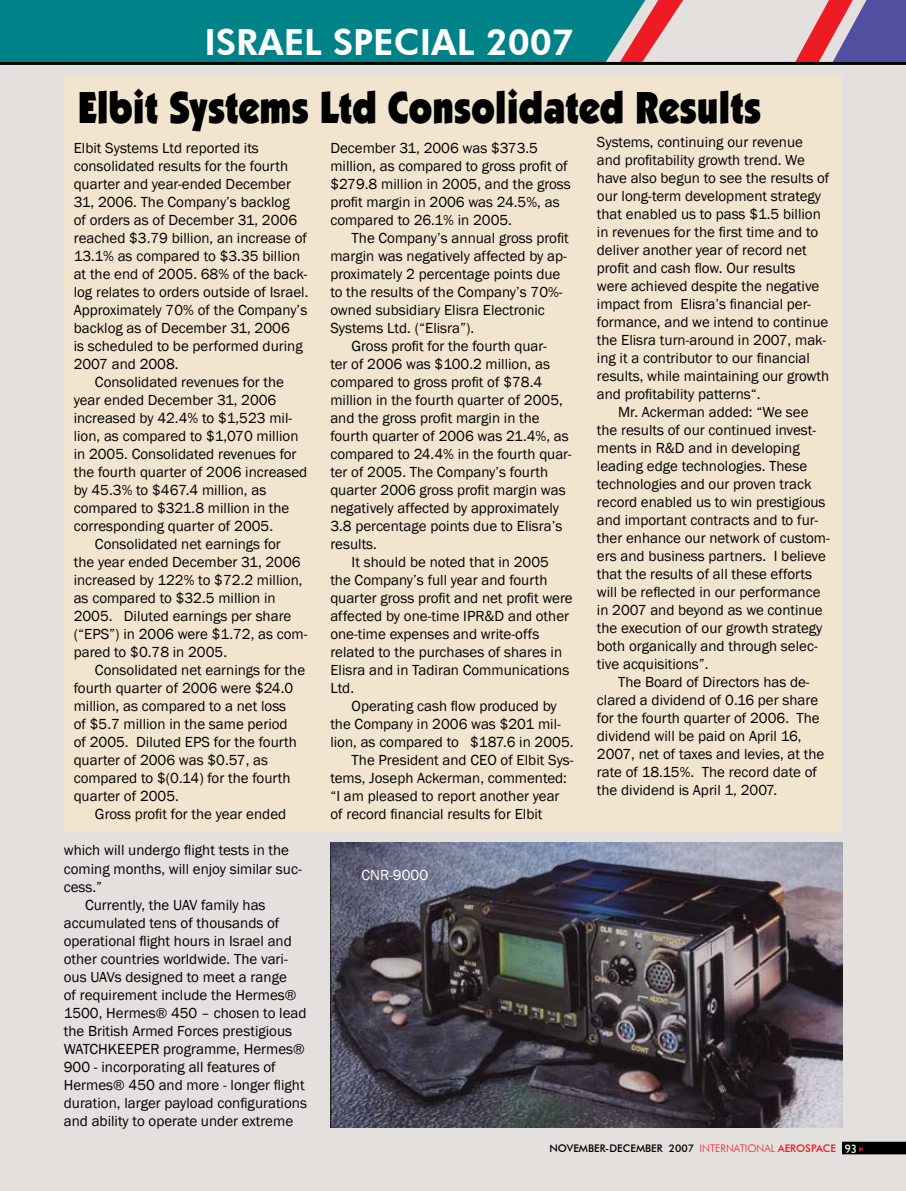
<style>
.page{position:relative;width:906px;height:1191px;background:#e3e0de}
.page>*{position:absolute;margin:0;border:0;box-sizing:border-box;transform-origin:0 0}
.t1{font:900 45px "Kabel IT Cby BT";color:#000;scale:.86 1}
.t2{font:800 36px "Futura BT";color:#fff}
.t3{font:15px/18px "Franklin Gothic";color:#000}
.t4{font:15px "Franklin Gothic";color:#fff}
.t5{font:12px "Humanist 521 BT";color:#fff}
.t6{font:500 10.5px "Futura BT";color:#000}
.s1{font-weight:300;color:#ed1c24}
.s2{color:#ed1c24}
</style>
<div class="page">
<img style="left:330px;top:843px;width:512px;height:284px">
<div style="left:64px;top:77px;width:778px;height:755px;background:#f2e5cf"></div>
<svg style="left:842px;top:1141px;width:64px;height:13px"></svg>
<svg style="left:794px;top:0;width:112px;height:62px"></svg>
<svg style="left:0;top:0;width:691px;height:62px;background:#15838a"></svg>
<hr style="left:0;top:62px;width:906px;height:3px;background:#000">
<h2 class="t2" style="left:204px;top:20px;width:371px">ISRAEL SPECIAL 2007</h2>
<h1 class="t1" style="left:78px;top:79px;width:796px">Elbit Systems Ltd Consolidated Results</h1>
<p class="t3" style="left:330px;top:139px;width:242px">December 31, 2006 was $373.5 million, as compared to gross profit of $279.8 million in 2005, and the gross profit margin in 2006 was 24.5%, as compared to 26.1% in 2005.</p>
<p class="t3" style="left:330px;top:229px;width:240px;text-indent:21px">The Company’s annual gross profit margin was negatively affected by ap&shy;proximately 2 percentage points due to the results of the Company’s 70%- owned subsidiary Elisra Electronic Systems Ltd. (“Elisra”).</p>
<p class="t3" style="left:351px;top:337px;width:197px">Gross profit for the fourth quar-</p>
<p class="t3" style="left:330px;top:355px;width:221px">ter of 2006 was $100.2 million, as</p>
<p class="t3" style="left:330px;top:373px;width:213px">compared to gross profit of $78.4</p>
<p class="t3" style="left:330px;top:391px;width:234px">million in the fourth quarter of 2005,</p>
<p class="t3" style="left:330px;top:409px;width:211px">and the gross profit margin in the</p>
<p class="t3" style="left:330px;top:427px;width:240px">fourth quarter of 2006 was 21.4%, as</p>
<p class="t3" style="left:330px;top:445px;width:243px">compared to 24.4% in the fourth quar-</p>
<p class="t3" style="left:330px;top:463px;width:219px">ter of 2005. The Company’s fourth</p>
<p class="t3" style="left:330px;top:481px;width:237px">quarter 2006 gross profit margin was</p>
<p class="t3" style="left:330px;top:499px;width:230px">negatively affected by approximately</p>
<p class="t3" style="left:330px;top:517px;width:234px">3.8 percentage points due to Elisra’s</p>
<p class="t3" style="left:330px;top:535px;width:48px">results.</p>
<p class="t3" style="left:351px;top:553px;width:199px">It should be noted that in 2005</p>
<p class="t3" style="left:330px;top:571px;width:219px">the Company’s full year and fourth</p>
<p class="t3" style="left:330px;top:589px;width:244px">quarter gross profit and net profit were</p>
<p class="t3" style="left:330px;top:607px;width:240px">affected by one-time IPR&amp;D and other</p>
<p class="t3" style="left:330px;top:625px;width:210px">one-time expenses and write-offs</p>
<p class="t3" style="left:330px;top:643px;width:233px">related to the purchases of shares in</p>
<p class="t3" style="left:330px;top:661px;width:240px">Elisra and in Tadiran Communications</p>
<p class="t3" style="left:330px;top:679px;width:25px">Ltd.</p>
<p class="t3" style="left:351px;top:697px;width:207px">Operating cash flow produced by</p>
<p class="t3" style="left:330px;top:715px;width:232px">the Company in 2006 was $201 mil-</p>
<p class="t3" style="left:330px;top:733px;width:245px">lion, as compared to $187.6 in 2005.</p>
<p class="t3" style="left:351px;top:751px;width:223px">The President and CEO of Elbit Sys-</p>
<p class="t3" style="left:330px;top:769px;width:238px">tems, Joseph Ackerman, commented:</p>
<p class="t3" style="left:330px;top:787px;width:231px">“I am pleased to report another year</p>
<p class="t3" style="left:330px;top:805px;width:214px">of record financial results for Elbit</p>
<p class="t3" style="left:597px;top:133px;width:234px">Systems, continuing our revenue and profitability growth trend. We have also begun to see the results of our long-term development strategy that enabled us to pass $1.5 billion in revenues for the first time and to deliver another year of record net profit and cash flow. Our results were achieved despite the negative impact from Elisra’s financial per&shy;formance, and we intend to continue the Elisra turn-around in 2007, mak&shy;ing it a contributor to our financial results, while maintaining our growth and profitability patterns“.</p>
<p class="t3" style="left:597px;top:403px;width:234px;text-indent:21px">Mr. Ackerman added: “We see the results of our continued invest&shy;ments in R&amp;D and in developing leading edge technologies. These technologies and our proven track record enabled us to win prestigious and important contracts and to fur&shy;ther enhance our network of custom&shy;ers and business partners. I believe that the results of all these efforts will be reflected in our performance in 2007 and beyond as we continue the execution of our growth strategy both organically and through selec&shy;tive acquisitions”.</p>
<p class="t3" style="left:597px;top:673px;width:229px;text-indent:21px">The Board of Directors has de&shy;clared a dividend of 0.16 per share for the fourth quarter of 2006. The dividend will be paid on April 16,<br>2007, net of taxes and levies, at the rate of 18.15%. The record date of the dividend is April 1, 2007.</p>
<p class="t3" style="left:74px;top:139px;width:187px">Elbit Systems Ltd reported its</p>
<p class="t3" style="left:74px;top:157px;width:216px">consolidated results for the fourth</p>
<p class="t3" style="left:74px;top:175px;width:219px">quarter and year-ended December</p>
<p class="t3" style="left:74px;top:193px;width:218px">31, 2006. The Company’s backlog</p>
<p class="t3" style="left:74px;top:211px;width:225px">of orders as of December 31, 2006</p>
<p class="t3" style="left:74px;top:229px;width:235px">reached $3.79 billion, an increase of</p>
<p class="t3" style="left:74px;top:247px;width:228px">13.1% as compared to $3.35 billion</p>
<p class="t3" style="left:74px;top:265px;width:235px">at the end of 2005. 68% of the back-</p>
<p class="t3" style="left:74px;top:283px;width:236px">log relates to orders outside of Israel.</p>
<p class="t3" style="left:74px;top:301px;width:235px">Approximately 70% of the Company’s</p>
<p class="t3" style="left:74px;top:319px;width:218px">backlog as of December 31, 2006</p>
<p class="t3" style="left:74px;top:337px;width:230px">is scheduled to be performed during</p>
<p class="t3" style="left:74px;top:355px;width:106px">2007 and 2008.</p>
<p class="t3" style="left:95px;top:373px;width:191px">Consolidated revenues for the</p>
<p class="t3" style="left:74px;top:391px;width:204px">year ended December 31, 2006</p>
<p class="t3" style="left:74px;top:409px;width:220px">increased by 42.4% to $1,523 mil-</p>
<p class="t3" style="left:74px;top:427px;width:226px">lion, as compared to $1,070 million</p>
<p class="t3" style="left:74px;top:445px;width:224px">in 2005. Consolidated revenues for</p>
<p class="t3" style="left:74px;top:463px;width:235px">the fourth quarter of 2006 increased</p>
<p class="t3" style="left:74px;top:481px;width:194px">by 45.3% to $467.4 million, as</p>
<p class="t3" style="left:74px;top:499px;width:217px">compared to $321.8 million in the</p>
<p class="t3" style="left:74px;top:517px;width:201px">corresponding quarter of 2005.</p>
<p class="t3" style="left:95px;top:535px;width:187px">Consolidated net earnings for</p>
<p class="t3" style="left:74px;top:553px;width:228px">the year ended December 31, 2006</p>
<p class="t3" style="left:74px;top:571px;width:230px">increased by 122% to $72.2 million,</p>
<p class="t3" style="left:74px;top:589px;width:203px">as compared to $32.5 million in</p>
<p class="t3" style="left:74px;top:607px;width:219px">2005. Diluted earnings per share</p>
<p class="t3" style="left:74px;top:625px;width:235px">(“EPS”) in 2006 were $1.72, as com-</p>
<p class="t3" style="left:74px;top:643px;width:155px">pared to $0.78 in 2005.</p>
<p class="t3" style="left:95px;top:661px;width:212px">Consolidated net earnings for the</p>
<p class="t3" style="left:74px;top:679px;width:221px">fourth quarter of 2006 were $24.0</p>
<p class="t3" style="left:74px;top:697px;width:214px">million, as compared to a net loss</p>
<p class="t3" style="left:74px;top:715px;width:215px">of $5.7 million in the same period</p>
<p class="t3" style="left:74px;top:733px;width:225px">of 2005. Diluted EPS for the fourth</p>
<p class="t3" style="left:74px;top:751px;width:196px">quarter of 2006 was $0.57, as</p>
<p class="t3" style="left:74px;top:769px;width:218px">compared to $(0.14) for the fourth</p>
<p class="t3" style="left:74px;top:787px;width:107px">quarter of 2005.</p>
<p class="t3" style="left:95px;top:805px;width:193px">Gross profit for the year ended</p>
<p class="t3" style="left:64px;top:842px;width:227px">which will undergo flight tests in the</p>
<p class="t3" style="left:64px;top:860px;width:239px">coming months, will enjoy similar suc-</p>
<p class="t3" style="left:64px;top:878px;width:40px">cess.”</p>
<p class="t3" style="left:85px;top:896px;width:182px">Currently, the UAV family has</p>
<p class="t3" style="left:64px;top:914px;width:217px">accumulated tens of thousands of</p>
<p class="t3" style="left:64px;top:932px;width:229px">operational flight hours in Israel and</p>
<p class="t3" style="left:64px;top:950px;width:225px">other countries worldwide. The vari-</p>
<p class="t3" style="left:64px;top:968px;width:224px">ous UAVs designed to meet a range</p>
<p class="t3" style="left:64px;top:986px;width:234px">of requirement include the Hermes®</p>
<p class="t3" style="left:64px;top:1004px;width:244px">1500, Hermes® 450 – chosen to lead</p>
<p class="t3" style="left:64px;top:1022px;width:230px">the British Armed Forces prestigious</p>
<p class="t3" style="left:64px;top:1040px;width:242px">WATCHKEEPER programme, Hermes®</p>
<p class="t3" style="left:64px;top:1058px;width:213px">900 - incorporating all features of</p>
<p class="t3" style="left:64px;top:1076px;width:242px">Hermes® 450 and more - longer flight</p>
<p class="t3" style="left:64px;top:1094px;width:245px">duration, larger payload configurations</p>
<p class="t3" style="left:64px;top:1112px;width:231px">and ability to operate under extreme</p>
<p class="t4" style="left:361px;top:865px;width:68px">CNR-9000</p>
<p class="t6" style="left:549px;top:1141px;width:288px">NOVEMBER-DECEMBER 2007 <span class="s1">INTERNATI ONAL</span> <span class="s2">AEROSPACE</span></p>
<p class="t6" style="left:617px;top:1141px;width:7px">E</p>
<p class="t5" style="left:845px;top:1141px;width:14px">93</p>
</div>
